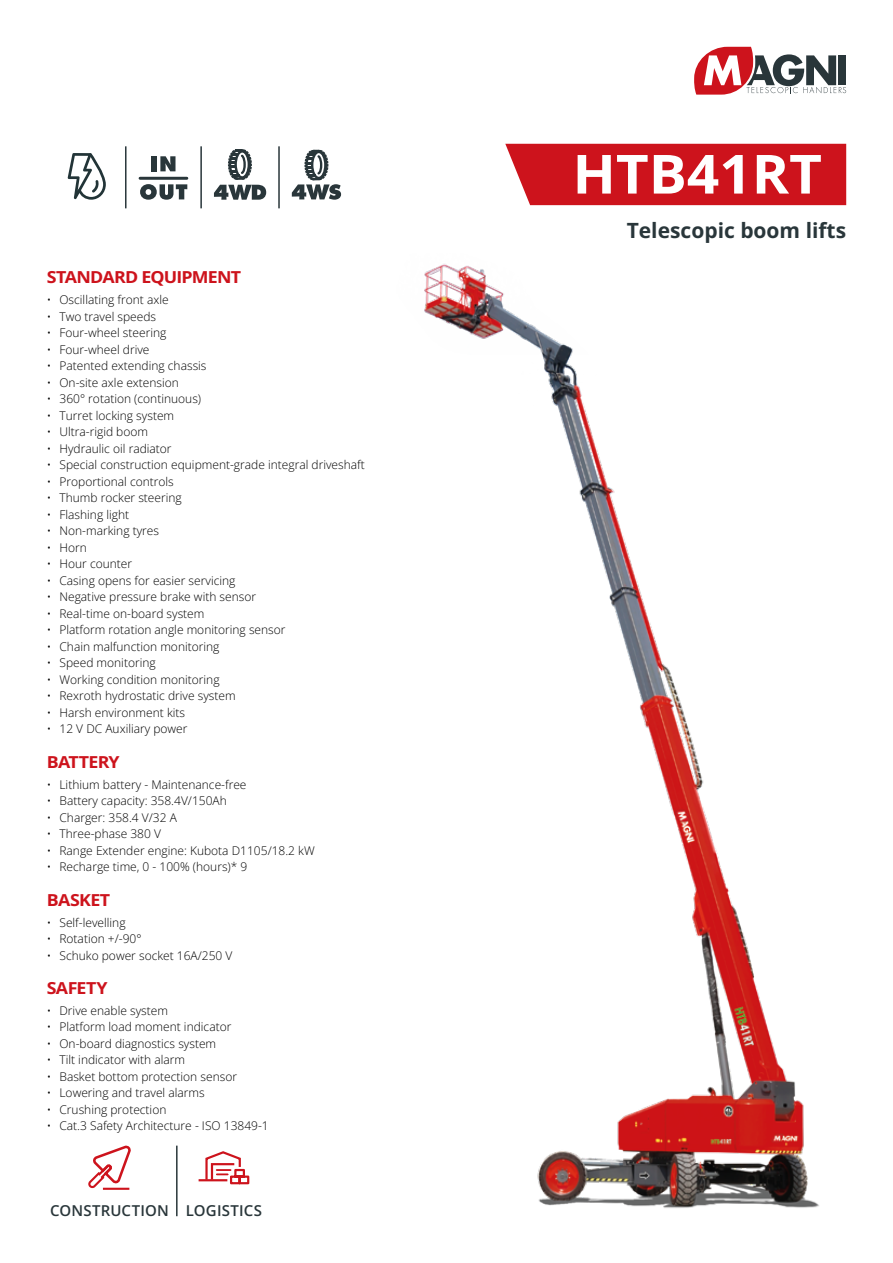
<style>
.page{position:relative;width:893px;height:1263px;background:#fff}
.page>*{position:absolute;margin:0;border:0;box-sizing:border-box;transform-origin:0 0}
.t1{font:700 54px "Open Sans";color:#fff;scale:1.05 1}
.t2{font:700 21px "Open Sans";color:#29363a}
.t3{font:700 16.5px "Open Sans";letter-spacing:-.04em;color:#cd131c;scale:1.08 1}
.t4{font:600 15px "Open Sans";letter-spacing:.01em;color:#29363a}
.t5{font:300 12px "Open Sans";color:#000}
</style>
<div class="page">
<svg style="left:694px;top:47px;width:152px;height:48px"></svg>
<div style="left:505px;top:144px;width:342px;height:61px;background:#cd131c"></div>
<img style="left:424px;top:264px;width:395px;height:944px">
<div style="left:152px;top:156px;width:5px;height:15px;background:#29363a"></div>
<svg style="left:160px;top:156px;width:15px;height:15px"></svg>
<svg style="left:140px;top:184px;width:47px;height:16px"></svg>
<hr style="left:140px;top:177px;width:47px;height:3px;background:#29363a">
<hr style="left:125px;top:146px;width:2px;height:62px;background:#29363a">
<hr style="left:200px;top:146px;width:2px;height:62px;background:#29363a">
<hr style="left:278px;top:146px;width:2px;height:62px;background:#29363a">
<svg style="left:214px;top:149px;width:52px;height:51px"></svg>
<svg style="left:292px;top:150px;width:49px;height:50px"></svg>
<svg style="left:68px;top:153px;width:38px;height:47px"></svg>
<svg style="left:88px;top:1145px;width:43px;height:45px"></svg>
<hr style="left:103px;top:1188px;width:26px;height:2px;background:#cd131c">
<svg style="left:204px;top:1151px;width:46px;height:34px"></svg>
<hr style="left:199px;top:1179px;width:28px;height:2px;background:#cd131c">
<hr style="left:176px;top:1145px;width:2px;height:71px;background:#29363a">
<h3 class="t3" style="left:47px;top:266px;width:182px">STANDARD EQUIPMENT</h3>
<p class="t5" style="left:47px;top:292px;width:124px">• Oscillating front axle</p>
<p class="t5" style="left:47px;top:308px;width:111px">• Two travel speeds</p>
<p class="t5" style="left:47px;top:325px;width:121px">• Four-wheel steering</p>
<p class="t5" style="left:47px;top:341px;width:104px">• Four-wheel drive</p>
<p class="t5" style="left:47px;top:358px;width:161px">• Patented extending chassis</p>
<p class="t5" style="left:47px;top:374px;width:134px">• On-site axle extension</p>
<p class="t5" style="left:47px;top:391px;width:156px">• 360° rotation (continuous)</p>
<p class="t5" style="left:47px;top:407px;width:129px">• Turret locking system</p>
<p class="t5" style="left:47px;top:424px;width:103px">• Ultra-rigid boom</p>
<p class="t5" style="left:47px;top:440px;width:126px">• Hydraulic oil radiator</p>
<p class="t5" style="left:47px;top:457px;width:320px">• Special construction equipment-grade integral driveshaft</p>
<p class="t5" style="left:47px;top:473px;width:129px">• Proportional controls</p>
<p class="t5" style="left:47px;top:490px;width:137px">• Thumb rocker steering</p>
<p class="t5" style="left:47px;top:506px;width:84px">• Flashing light</p>
<p class="t5" style="left:47px;top:523px;width:114px">• Non-marking tyres</p>
<p class="t5" style="left:47px;top:539px;width:42px">• Horn</p>
<p class="t5" style="left:47px;top:556px;width:87px">• Hour counter</p>
<p class="t5" style="left:47px;top:572px;width:190px">• Casing opens for easier servicing</p>
<p class="t5" style="left:47px;top:589px;width:211px">• Negative pressure brake with sensor</p>
<p class="t5" style="left:47px;top:605px;width:159px">• Real-time on-board system</p>
<p class="t5" style="left:47px;top:622px;width:240px">• Platform rotation angle monitoring sensor</p>
<p class="t5" style="left:47px;top:638px;width:174px">• Chain malfunction monitoring</p>
<p class="t5" style="left:47px;top:655px;width:111px">• Speed monitoring</p>
<p class="t5" style="left:47px;top:671px;width:174px">• Working condition monitoring</p>
<p class="t5" style="left:47px;top:688px;width:190px">• Rexroth hydrostatic drive system</p>
<p class="t5" style="left:47px;top:704px;width:140px">• Harsh environment kits</p>
<p class="t5" style="left:47px;top:721px;width:142px">• 12 V DC Auxiliary power</p>
<h3 class="t3" style="left:47px;top:750px;width:69px">BATTERY</h3>
<p class="t5" style="left:47px;top:776px;width:201px">• Lithium battery - Maintenance-free</p>
<p class="t5" style="left:47px;top:792px;width:182px">• Battery capacity: 358.4V/150Ah</p>
<p class="t5" style="left:47px;top:809px;width:132px">• Charger: 358.4 V/32 A</p>
<p class="t5" style="left:47px;top:825px;width:116px">• Three-phase 380 V</p>
<p class="t5" style="left:47px;top:842px;width:270px">• Range Extender engine: Kubota D1105/18.2 kW</p>
<p class="t5" style="left:47px;top:858px;width:202px">• Recharge time, 0 - 100% (hours)* 9</p>
<h3 class="t3" style="left:47px;top:888px;width:60px">BASKET</h3>
<p class="t5" style="left:47px;top:914px;width:80px">• Self-levelling</p>
<p class="t5" style="left:47px;top:930px;width:96px">• Rotation +/-90°</p>
<p class="t5" style="left:47px;top:947px;width:187px">• Schuko power socket 16A/250 V</p>
<h3 class="t3" style="left:47px;top:976px;width:58px">SAFETY</h3>
<p class="t5" style="left:47px;top:1002px;width:123px">• Drive enable system</p>
<p class="t5" style="left:47px;top:1019px;width:186px">• Platform load moment indicator</p>
<p class="t5" style="left:47px;top:1035px;width:171px">• On-board diagnostics system</p>
<p class="t5" style="left:47px;top:1052px;width:140px">• Tilt indicator with alarm</p>
<p class="t5" style="left:47px;top:1068px;width:192px">• Basket bottom protection sensor</p>
<p class="t5" style="left:47px;top:1085px;width:159px">• Lowering and travel alarms</p>
<p class="t5" style="left:47px;top:1101px;width:121px">• Crushing protection</p>
<p class="t5" style="left:47px;top:1118px;width:224px">• Cat.3 Safety Architecture - ISO 13849-1</p>
<p class="t4" style="left:50px;top:1200px;width:213px">CONSTRUCTION LOGISTICS</p>
<h1 class="t1" style="left:572px;top:136px;width:239px">HTB41RT</h1>
<h2 class="t2" style="left:627px;top:216px;width:221px">Telescopic boom lifts</h2>
</div>
